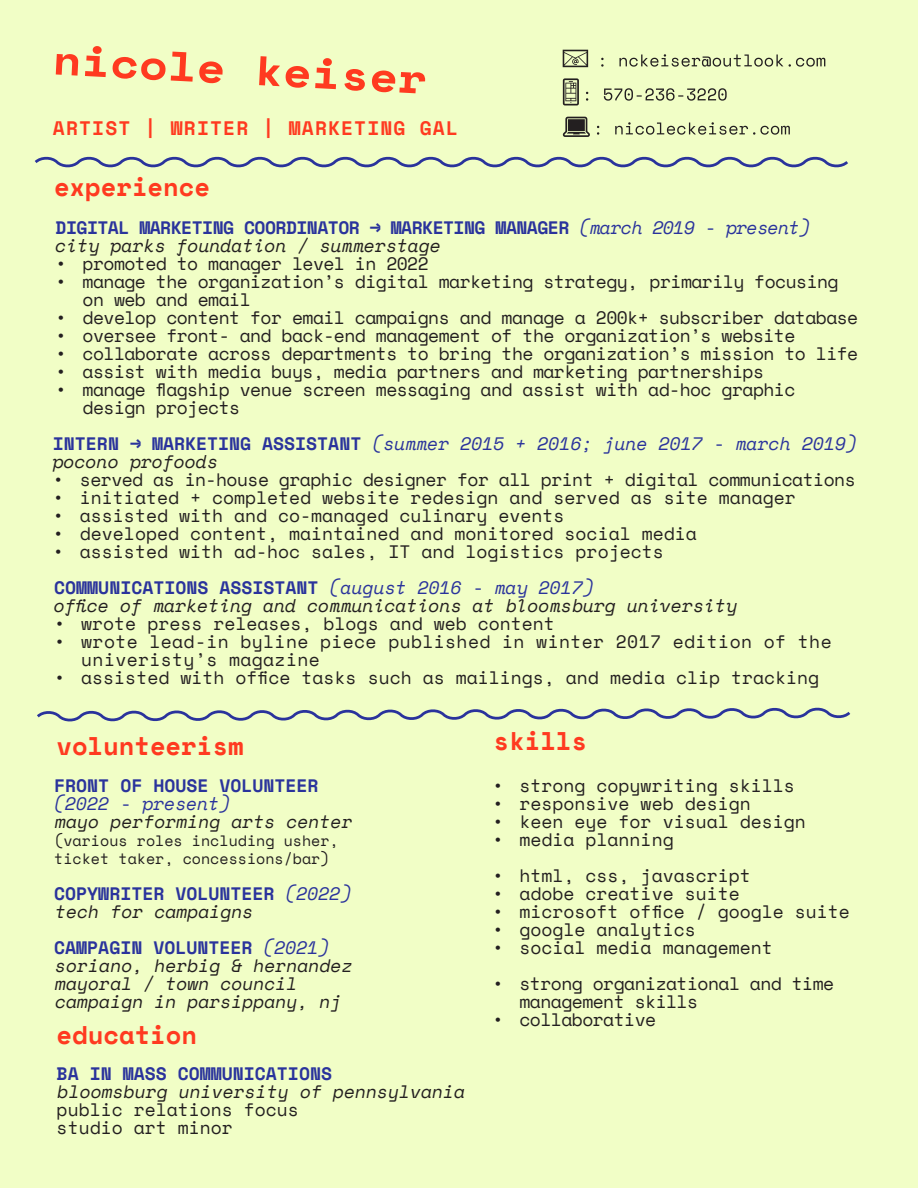
<style>
.page{position:relative;width:918px;height:1188px;background:#f1fec6}
.page>*{position:absolute;margin:0;border:0;box-sizing:border-box;transform-origin:0 0}
.t1{font:700 25.5px "Space Mono";color:#ff3a20}
.t2{font:700 19.5px "Space Mono";letter-spacing:.06em;color:#ff3a20}
.t3{font:18px/18px "Space Mono";letter-spacing:-.03em;color:#231f20}
.t4{font:18px "Space Mono";color:#231f20}
.t5{font:700 18px/18px "Space Mono";color:#2a339c}
.t6{font:italic 18px/18px "Space Mono";color:#231f20}
.t7{font:italic 18px "Space Mono";color:#231f20}
.t8{font:18px/18px "Space Mono";letter-spacing:.02em;color:#231f20}
.t9{font:700 18px "Space Mono";letter-spacing:-.03em;color:#2a339c}
.t10{font:italic 18px "Space Mono";color:#2a339c}
.t11{font:15px/18px "Space Mono";color:#231f20}
.s1{font-weight:400;font-style:italic}
.s2{font-weight:700;font-style:normal}
</style>
<div class="page">
<svg style="left:56px;top:46px;width:369px;height:47px"></svg>
<svg style="left:563px;top:117px;width:227px;height:20px"></svg>
<svg style="left:563px;top:78px;width:164px;height:27px"></svg>
<svg style="left:563px;top:50px;width:262px;height:17px"></svg>
<svg style="left:34px;top:156px;width:814px;height:12px"></svg>
<svg style="left:37px;top:707px;width:814px;height:15px"></svg>
<p class="t2" style="left:53px;top:113px;width:407px">ARTIST | WRITER | MARKETING GAL</p>
<p class="t1" style="left:54px;top:167px;width:158px">experience</p>
<p class="t9" style="left:56px;top:214px;width:756px">DIGITAL MARKETING COORDINATOR → MARKETING MANAGER <span class="s1">(march 2019 - present)</span></p>
<p class="t7" style="left:56px;top:232px;width:387px">city parks foundation / summerstage</p>
<p class="t3" style="left:56px;top:254px;width:375px">• promoted to manager level in 2022</p>
<p class="t3" style="left:83px;top:272px;width:758px;text-indent:-27px">• manage the organization’s digital marketing strategy, primarily focusing on web and email</p>
<p class="t3" style="left:56px;top:308px;width:804px">• develop content for email campaigns and manage a 200k+ subscriber database</p>
<p class="t3" style="left:56px;top:326px;width:741px">• oversee front- and back-end management of the organization’s website</p>
<p class="t3" style="left:56px;top:344px;width:804px">• collaborate across departments to bring the organization’s mission to life</p>
<p class="t3" style="left:56px;top:362px;width:710px">• assist with media buys, media partners and marketing partnerships</p>
<p class="t3" style="left:83px;top:380px;width:714px;text-indent:-27px">• manage flagship venue screen messaging and assist with ad-hoc graphic design projects</p>
<p class="t10" style="left:53px;top:430px;width:806px"><span class="s2">INTERN → MARKETING ASSISTANT</span> (summer 2015 + 2016; june 2017 - march 2019)</p>
<p class="t7" style="left:53px;top:448px;width:167px">pocono profoods</p>
<p class="t3" style="left:53px;top:470px;width:804px">• served as in-house graphic designer for all print + digital communications</p>
<p class="t4" style="left:53px;top:484px;width:745px">• initiated + completed website redesign and served as site manager</p>
<p class="t4" style="left:53px;top:502px;width:513px">• assisted with and co-managed culinary events</p>
<p class="t4" style="left:53px;top:520px;width:645px">• developed content, maintained and monitored social media</p>
<p class="t4" style="left:53px;top:538px;width:612px">• assisted with ad-hoc sales, IT and logistics projects</p>
<p class="t5" style="left:54px;top:578px;width:541px">COMMUNICATIONS ASSISTANT <span class="s1">(august 2016 - may 2017)</span></p>
<p class="t7" style="left:54px;top:592px;width:684px">office of marketing and communications at bloomsburg university</p>
<p class="t4" style="left:54px;top:610px;width:502px">• wrote press releases, blogs and web content</p>
<p class="t8" style="left:81px;top:632px;width:752px;text-indent:-27px">• wrote lead-in byline piece published in winter 2017 edition of the univeristy’s magazine</p>
<p class="t4" style="left:54px;top:664px;width:767px">• assisted with office tasks such as mailings, and media clip tracking</p>
<p class="t1" style="left:56px;top:726px;width:189px">volunteerism</p>
<p class="t5" style="left:54px;top:776px;width:266px">FRONT OF HOUSE VOLUNTEER <span class="s1">(2022 - present)</span></p>
<p class="t6" style="left:54px;top:812px;width:303px">mayo performing arts center</p>
<p class="t11" style="left:54px;top:831px;width:286px">(various roles including usher, ticket taker, concessions/bar)</p>
<p class="t5" style="left:54px;top:884px;width:299px">COPYWRITER VOLUNTEER <span class="s1">(2022)</span></p>
<p class="t6" style="left:54px;top:902px;width:204px">tech for campaigns</p>
<p class="t5" style="left:54px;top:938px;width:277px">CAMPAGIN VOLUNTEER <span class="s1">(2021)</span></p>
<p class="t6" style="left:54px;top:956px;width:303px">soriano, herbig &amp; hernandez</p>
<p class="t6" style="left:54px;top:974px;width:292px">mayoral / town council campaign in parsippany, nj</p>
<p class="t1" style="left:57px;top:1015px;width:142px">education</p>
<p class="t5" style="left:57px;top:1064px;width:277px">BA IN MASS COMMUNICATIONS</p>
<p class="t6" style="left:57px;top:1082px;width:414px">bloomsburg university of pennsylvania</p>
<p class="t4" style="left:57px;top:1096px;width:244px">public relations focus</p>
<p class="t4" style="left:57px;top:1114px;width:178px">studio art minor</p>
<p class="t1" style="left:494px;top:722px;width:95px">skills</p>
<p class="t4" style="left:492px;top:772px;width:304px">• strong copywriting skills</p>
<p class="t4" style="left:492px;top:790px;width:260px">• responsive web design</p>
<p class="t4" style="left:492px;top:808px;width:315px">• keen eye for visual design</p>
<p class="t4" style="left:492px;top:826px;width:183px">• media planning</p>
<p class="t4" style="left:492px;top:862px;width:260px">• html, css, javascript</p>
<p class="t4" style="left:492px;top:880px;width:249px">• adobe creative suite</p>
<p class="t4" style="left:492px;top:898px;width:359px">• microsoft office / google suite</p>
<p class="t4" style="left:492px;top:916px;width:205px">• google analytics</p>
<p class="t4" style="left:492px;top:934px;width:282px">• social media management</p>
<p class="t3" style="left:519px;top:974px;width:316px;text-indent:-27px">• strong organizational and time management skills</p>
<p class="t3" style="left:492px;top:1010px;width:165px">• collaborative</p>
</div>
